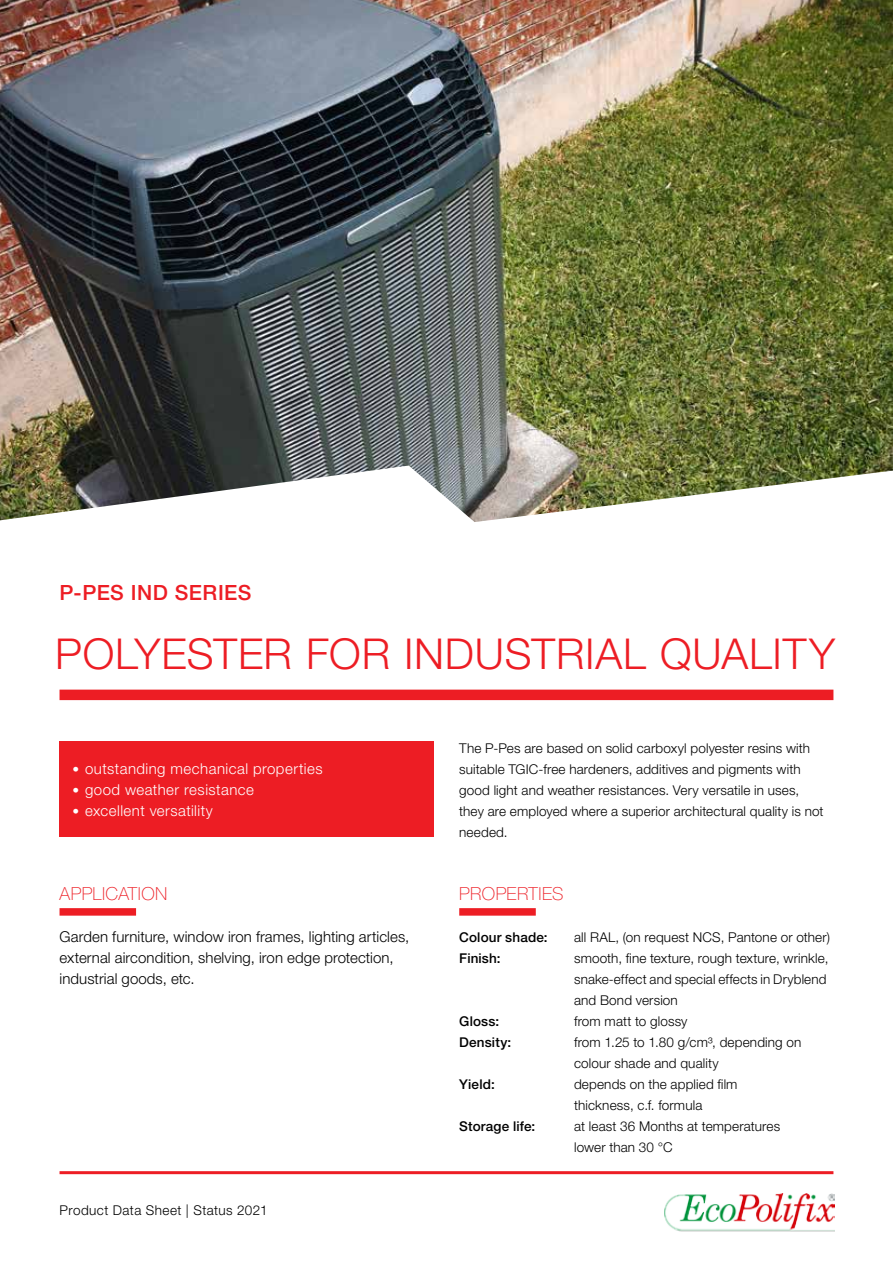
<style>
.page{position:relative;width:893px;height:1263px;background:#fff}
.page>*{position:absolute;margin:0;border:0;box-sizing:border-box;transform-origin:0 0}
.t1{font:300 42.6px "Helvetica Neue LT Pro";letter-spacing:.015em;color:#ed1d24}
.t2{font:500 21px "Helvetica Neue LT Pro";letter-spacing:.025em;color:#ed1d24}
.t3{font:100 18px "Helvetica Neue LT Pro";letter-spacing:.02em;color:#ed1d24}
.t4{font:300 15px/21px "Helvetica Neue LT Pro";letter-spacing:.005em;color:#000}
.t5{font:300 15px "Helvetica Neue LT Pro";letter-spacing:.03em;color:#fff}
.t6{font:300 13.5px/21px "Helvetica Neue LT Pro";letter-spacing:.01em;color:#000}
.t7{font:500 13.5px "Helvetica Neue LT Pro";letter-spacing:.01em;color:#000}
.t8{font:300 13.5px "Helvetica Neue LT Pro";letter-spacing:.03em;color:#000}
.s1{font-size:13.5px}
</style>
<div class="page">
<hr style="left:60px;top:1171px;width:773px;height:3px;background:#ed1d24">
<div style="left:60px;top:690px;width:773px;height:10px;background:#ed1d24"></div>
<div style="left:60px;top:741px;width:374px;height:95px;background:#ed1d24"></div>
<div style="left:60px;top:908px;width:76px;height:8px;background:#ed1d24"></div>
<div style="left:459px;top:908px;width:77px;height:8px;background:#ed1d24"></div>
<img style="left:0;top:0;width:893px;height:522px">
<img style="left:664px;top:1193px;width:170px;height:39px">
<h2 class="t2" style="left:60px;top:580px;width:193px">P-PES IND SERIES</h2>
<h1 class="t1" style="left:55px;top:627px;width:781px">POLYESTER FOR INDUSTRIAL QUALITY</h1>
<p class="t5" style="left:72px;top:759px;width:252px"><span class="s1">•</span> outstanding mechanical properties</p>
<p class="t5" style="left:72px;top:780px;width:183px"><span class="s1">•</span> good weather resistance</p>
<p class="t5" style="left:72px;top:801px;width:142px"><span class="s1">•</span> excellent versatility</p>
<h3 class="t3" style="left:60px;top:882px;width:109px">APPLICATION</h3>
<p class="t4" style="left:60px;top:925px;width:351px">Garden furniture, window iron frames, lighting articles, external aircondition, shelving, iron edge protection, industrial goods, etc.</p>
<p class="t8" style="left:60px;top:1202px;width:210px">Product Data Sheet | Status 2021</p>
<p class="t6" style="left:459px;top:737px;width:366px">The P-Pes are based on solid carboxyl polyester resins with suitable TGIC-free hardeners, additives and pigments with good light and weather resistances. Very versatile in uses, they are employed where a superior architectural quality is not needed.</p>
<h3 class="t3" style="left:459px;top:882px;width:106px">PROPERTIES</h3>
<p class="t7" style="left:459px;top:929px;width:90px">Colour shade:</p>
<p class="t6" style="left:574px;top:926px;width:257px">all RAL, (on request NCS, Pantone or other)</p>
<p class="t7" style="left:459px;top:950px;width:43px">Finish:</p>
<p class="t6" style="left:574px;top:947px;width:256px">smooth, fine texture, rough texture, wrinkle, snake-effect and special effects in Dryblend and Bond version</p>
<p class="t7" style="left:459px;top:1013px;width:42px">Gloss:</p>
<p class="t6" style="left:574px;top:1010px;width:115px">from matt to glossy</p>
<p class="t7" style="left:459px;top:1034px;width:53px">Density:</p>
<p class="t6" style="left:574px;top:1031px;width:229px">from 1.25 to 1.80 g/cm³, depending on colour shade and quality</p>
<p class="t7" style="left:459px;top:1076px;width:37px">Yield:</p>
<p class="t6" style="left:574px;top:1073px;width:165px">depends on the applied film thickness, c.f. formula</p>
<p class="t7" style="left:459px;top:1118px;width:78px">Storage life:</p>
<p class="t6" style="left:574px;top:1115px;width:208px">at least 36 Months at temperatures lower than 30 °C</p>
</div>
